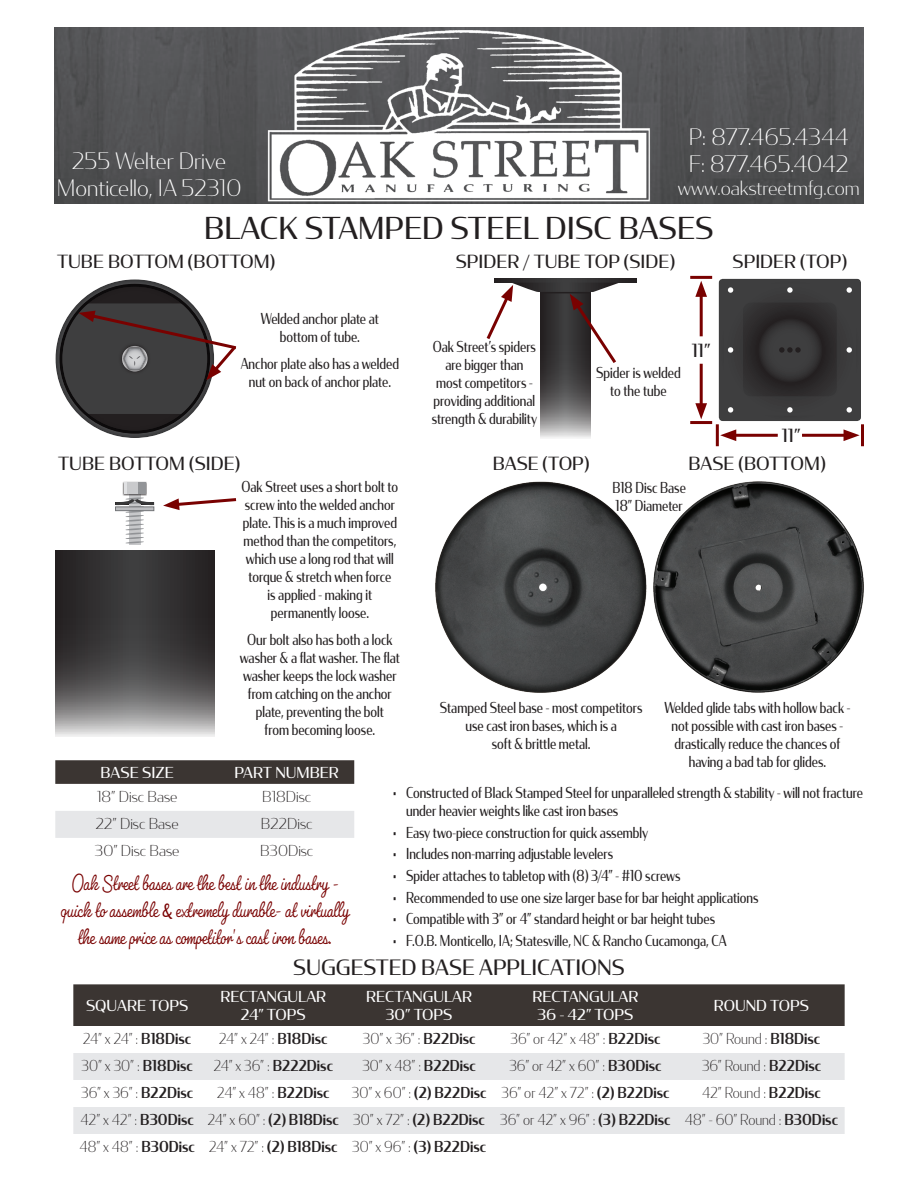
<style>
.page{position:relative;width:918px;height:1188px;background:#fff}
.page>*{position:absolute;margin:0;border:0;box-sizing:border-box;transform-origin:0 0}
.t1{font:30px "Condor";color:#231f20}
.t2{font:300 24px/27px "Pacifico";color:#790100;text-align:center;scale:.8 1}
.t3{font:200 22.5px/27px "Condor";color:#fff;text-align:center}
.t4{font:21px "Condor";color:#231f20}
.t5{font:200 19.5px "Condor";color:#fff}
.t6{font:18px "Condor";color:#231f20}
.t7{font:15px/18px "Condor";color:#231f20;text-align:center;scale:.8 1}
.t8{font:200 15px/27px "Condor";color:#231f20;scale:.9 1}
.t9{font:15px/18px "Condor";color:#fff;text-align:center}
.t10{font:200 15px "Condor";color:#231f20}
.s1{font-weight:500}
</style>
<div class="page">
<img style="left:54px;top:27px;width:810px;height:177px">
<img style="left:266px;top:27px;width:386px;height:177px">
<div style="left:73px;top:984px;width:772px;height:42px;background:#3b3532"></div>
<svg style="left:73px;top:1053px;width:772px;height:81px;fill:#e6e7e9"></svg>
<svg style="left:541px;top:366px;width:49px;height:72px;background:#717071"></svg>
<svg style="left:494px;top:279px;width:143px;height:4px"></svg>
<div style="left:129px;top:493px;width:11px;height:52px;background:#c7c8ca"></div>
<div style="left:55px;top:278px;width:162px;height:162px;background:#231f20;opacity:.93"></div>
<svg style="left:56px;top:550px;width:158px;height:187px;background:#515050"></svg>
<svg style="left:115px;top:482px;width:40px;height:62px"></svg>
<svg style="left:59px;top:284px;width:178px;height:150px"></svg>
<svg style="left:163px;top:498px;width:74px;height:12px"></svg>
<svg style="left:719px;top:279px;width:142px;height:142px;background:#393839"></svg>
<hr style="left:802px;top:434px;width:47px;height:3px;background:#790100">
<svg style="left:844px;top:429px;width:16px;height:12px"></svg>
<hr style="left:731px;top:434px;width:47px;height:3px;background:#790100">
<svg style="left:720px;top:429px;width:16px;height:12px"></svg>
<hr style="left:700px;top:364px;width:3px;height:45px;background:#790100">
<svg style="left:695px;top:403px;width:12px;height:16px"></svg>
<hr style="left:700px;top:291px;width:3px;height:45px;background:#790100">
<svg style="left:695px;top:281px;width:12px;height:16px"></svg>
<hr style="left:861px;top:424px;width:3px;height:22px;background:#790100">
<hr style="left:716px;top:424px;width:3px;height:22px;background:#790100">
<hr style="left:690px;top:421px;width:22px;height:3px;background:#790100">
<hr style="left:690px;top:276px;width:22px;height:3px;background:#790100">
<img style="left:435px;top:481px;width:212px;height:212px">
<img style="left:653px;top:481px;width:211px;height:212px">
<svg style="left:486px;top:283px;width:133px;height:83px"></svg>
<svg style="left:55px;top:760px;width:299px;height:24px;background:#3e3835"></svg>
<div style="left:55px;top:811px;width:299px;height:27px;background:#e6e7e9"></div>
<h3 class="t3" style="left:57px;top:146px;width:186px">255 Welter Drive<br>Monticello, IA 52310</h3>
<h3 class="t3" style="left:689px;top:123px;width:161px;text-align:left">P: 877.465.4344<br>F: 877.465.4042</h3>
<h3 class="t5" style="left:678px;top:176px;width:184px">www.oakstreetmfg.com</h3>
<h1 class="t1" style="left:204px;top:209px;width:511px">BLACK STAMPED STEEL DISC BASES</h1>
<p class="t6" style="left:57px;top:250px;width:220px">TUBE BOTTOM (BOTTOM)</p>
<p class="t7" style="left:261px;top:309px;width:149px">Welded anchor plate at bottom of tube.</p>
<p class="t7" style="left:241px;top:354px;width:200px">Anchor plate also has a welded nut on back of anchor plate.</p>
<p class="t6" style="left:456px;top:250px;width:221px">SPIDER / TUBE TOP (SIDE)</p>
<p class="t7" style="left:432px;top:337px;width:133px">Oak Street’s spiders are bigger than most competitors - providing additional strength &amp; durability</p>
<p class="t7" style="left:596px;top:363px;width:107px">Spider is welded to the tube</p>
<p class="t6" style="left:692px;top:339px;width:20px">11”</p>
<p class="t6" style="left:733px;top:250px;width:116px">SPIDER (TOP)</p>
<p class="t6" style="left:782px;top:424px;width:20px">11”</p>
<p class="t6" style="left:58px;top:452px;width:184px">TUBE BOTTOM (SIDE)</p>
<p class="t6" style="left:493px;top:452px;width:98px">BASE (TOP)</p>
<p class="t6" style="left:689px;top:452px;width:139px">BASE (BOTTOM)</p>
<p class="t7" style="left:242px;top:477px;width:197px">Oak Street uses a short bolt to screw into the welded anchor plate. This is a much improved method than the competitors, which use a long rod that will torque &amp; stretch when force<br>is applied - making it permanently loose.</p>
<p class="t7" style="left:240px;top:630px;width:202px">Our bolt also has both a lock washer &amp; a flat washer. The flat washer keeps the lock washer from catching on the anchor plate, preventing the bolt<br>from becoming loose.</p>
<p class="t7" style="left:612px;top:478px;width:93px;text-align:left">B18 Disc Base<br>18” Diameter</p>
<p class="t7" style="left:440px;top:698px;width:255px">Stamped Steel base - most competitors use cast iron bases, which is a<br>soft &amp; brittle metal.</p>
<p class="t7" style="left:664px;top:698px;width:234px">Welded glide tabs with hollow back - not possible with cast iron bases - drastically reduce the chances of having a bad tab for glides.</p>
<p class="t9" style="left:101px;top:763px;width:75px">BASE SIZE</p>
<p class="t9" style="left:234px;top:763px;width:106px">PART NUMBER</p>
<p class="t10" style="left:97px;top:787px;width:82px">18” Disc Base</p>
<p class="t10" style="left:262px;top:787px;width:51px">B18Disc</p>
<p class="t10" style="left:96px;top:814px;width:84px">22” Disc Base</p>
<p class="t10" style="left:261px;top:814px;width:53px">B22Disc</p>
<p class="t10" style="left:95px;top:841px;width:86px">30” Disc Base</p>
<p class="t10" style="left:260px;top:841px;width:55px">B30Disc</p>
<p class="t7" style="left:406px;top:783px;width:573px;text-align:left;text-indent:-14px">• Constructed of Black Stamped Steel for unparalleled strength &amp; stability - will not fracture under heavier weights like cast iron bases</p>
<p class="t7" style="left:393px;top:823px;width:321px">• Easy two-piece construction for quick assembly</p>
<p class="t7" style="left:393px;top:845px;width:277px">• Includes non-marring adjustable levelers</p>
<p class="t7" style="left:393px;top:866px;width:362px">• Spider attaches to tabletop with (8) 3/4” - #10 screws</p>
<p class="t7" style="left:393px;top:888px;width:459px">• Recommended to use one size larger base for bar height applications</p>
<p class="t7" style="left:393px;top:909px;width:405px">• Compatible with 3” or 4” standard height or bar height tubes</p>
<p class="t7" style="left:393px;top:931px;width:419px">• F.O.B. Monticello, IA; Statesville, NC &amp; Rancho Cucamonga, CA</p>
<h2 class="t2" style="left:61px;top:869px;width:362px">Oak Street bases are the best in the industry - quick to assemble &amp; extremely durable- at virtually the same price as competitor’s cast iron bases.</h2>
<h3 class="t4" style="left:293px;top:954px;width:333px">SUGGESTED BASE APPLICATIONS</h3>
<p class="t9" style="left:86px;top:996px;width:104px">SQUARE TOPS</p>
<p class="t9" style="left:220px;top:987px;width:108px">RECTANGULAR<br>24” TOPS</p>
<p class="t9" style="left:366px;top:987px;width:108px">RECTANGULAR<br>30” TOPS</p>
<p class="t9" style="left:532px;top:987px;width:108px">RECTANGULAR<br>36 - 42” TOPS</p>
<p class="t9" style="left:714px;top:996px;width:97px">ROUND TOPS</p>
<p class="t8" style="left:83px;top:1024px;width:122px">24” x 24” : <span class="s1">B18Disc</span></p>
<p class="t8" style="left:219px;top:1024px;width:122px">24” x 24” : <span class="s1">B18Disc</span></p>
<p class="t8" style="left:363px;top:1024px;width:127px">30” x 36” : <span class="s1">B22Disc</span></p>
<p class="t8" style="left:511px;top:1024px;width:168px">36” or 42” x 48” : <span class="s1">B22Disc</span></p>
<p class="t8" style="left:703px;top:1024px;width:132px">30” Round : <span class="s1">B18Disc</span></p>
<p class="t8" style="left:82px;top:1051px;width:125px">30” x 30” : <span class="s1">B18Disc</span></p>
<p class="t8" style="left:214px;top:1051px;width:134px">24” x 36” : <span class="s1">B222Disc</span></p>
<p class="t8" style="left:362px;top:1051px;width:128px">30” x 48” : <span class="s1">B22Disc</span></p>
<p class="t8" style="left:509px;top:1051px;width:171px">36” or 42” x 60” : <span class="s1">B30Disc</span></p>
<p class="t8" style="left:702px;top:1051px;width:134px">36” Round : <span class="s1">B22Disc</span></p>
<p class="t8" style="left:81px;top:1078px;width:126px">36” x 36” : <span class="s1">B22Disc</span></p>
<p class="t8" style="left:217px;top:1078px;width:126px">24” x 48” : <span class="s1">B22Disc</span></p>
<p class="t8" style="left:352px;top:1078px;width:354px">30” x 60” : <span class="s1">(2) B22Disc</span> 36” or 42” x 72” : <span class="s1">(2) B22Disc</span></p>
<p class="t8" style="left:79px;top:1078px;width:844px;text-indent:623px">42” Round : <span class="s1">B22Disc<br></span>42” x 42” : <span class="s1">B30Disc</span> 24” x 60” : <span class="s1">(2) B18Disc</span> 30” x 72” : <span class="s1">(2) B22Disc</span> 36” or 42” x 96” : <span class="s1">(3) B22Disc</span> 48” - 60” Round : <span class="s1">B30Disc<br></span>48” x 48” : <span class="s1">B30Disc</span> 24” x 72” : <span class="s1">(2) B18Disc</span> 30” x 96” : <span class="s1">(3) B22Disc</span></p>
</div>
